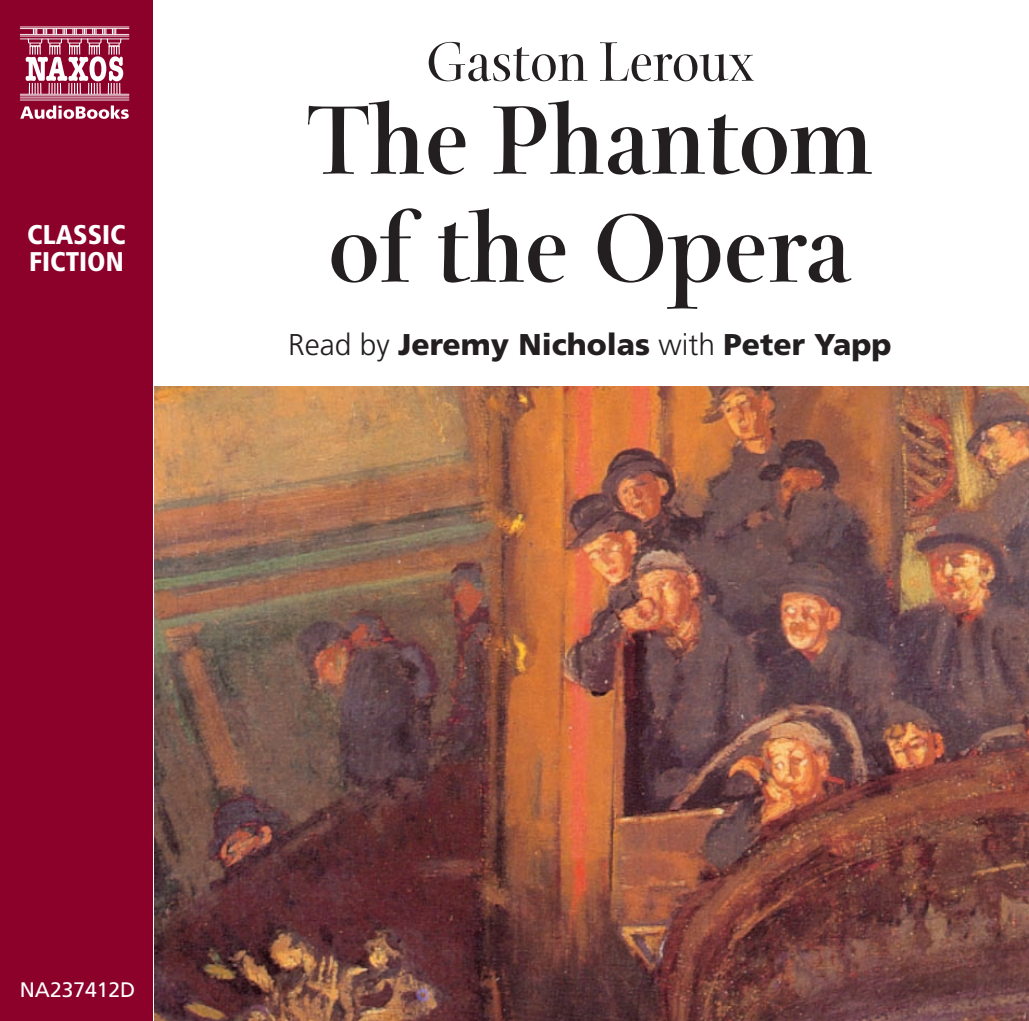
<style>
.page{position:relative;width:1029px;height:1021px;background:#fff}
.page>*{position:absolute;margin:0;border:0;box-sizing:border-box;transform-origin:0 0}
.t1{font:700 105px/108px "Arepo";color:#231f20}
.t2{font:60px "Arepo";color:#231f20}
.t3{font:900 30px "Frutiger";color:#231f20}
.t4{font:900 condensed 27px/27px "Frutiger";color:#fff}
.t5{font:21px "Frutiger";color:#fff}
.s1{font-weight:300}
</style>
<div class="page">
<img style="left:154px;top:386px;width:875px;height:634px">
<div style="left:0;top:0;width:153px;height:1020px;background:#8b012a"></div>
<hr style="left:20px;top:38px;width:109px;height:1px;background:#fff">
<hr style="left:20px;top:94px;width:109px;height:1px;background:#fff">
<hr style="left:20px;top:36px;width:109px;height:1px;background:#fff">
<hr style="left:20px;top:34px;width:109px;height:1px;background:#fff">
<hr style="left:20px;top:28px;width:109px;height:1px;background:#fff">
<hr style="left:20px;top:27px;width:109px;height:1px;background:#fff">
<hr style="left:20px;top:95px;width:109px;height:1px;background:#fff">
<hr style="left:20px;top:99px;width:109px;height:1px;background:#fff">
<hr style="left:20px;top:97px;width:109px;height:1px;background:#fff">
<svg style="left:26px;top:29px;width:97px;height:65px"></svg>
<svg style="left:20px;top:105px;width:109px;height:14px"></svg>
<p class="t4" style="left:27px;top:224px;width:100px">CLASSIC<br>FICTION</p>
<h2 class="t2" style="left:426px;top:25px;width:330px">Gaston Leroux</h2>
<h1 class="t1" style="left:306px;top:83px;width:568px">The Phantom of the Opera</h1>
<p class="t3" style="left:288px;top:333px;width:605px"><span class="s1">Read by</span> Jeremy Nicholas <span class="s1">with</span> Peter Yapp</p>
<p class="t5" style="left:20px;top:981px;width:117px">NA237412D</p>
</div>
